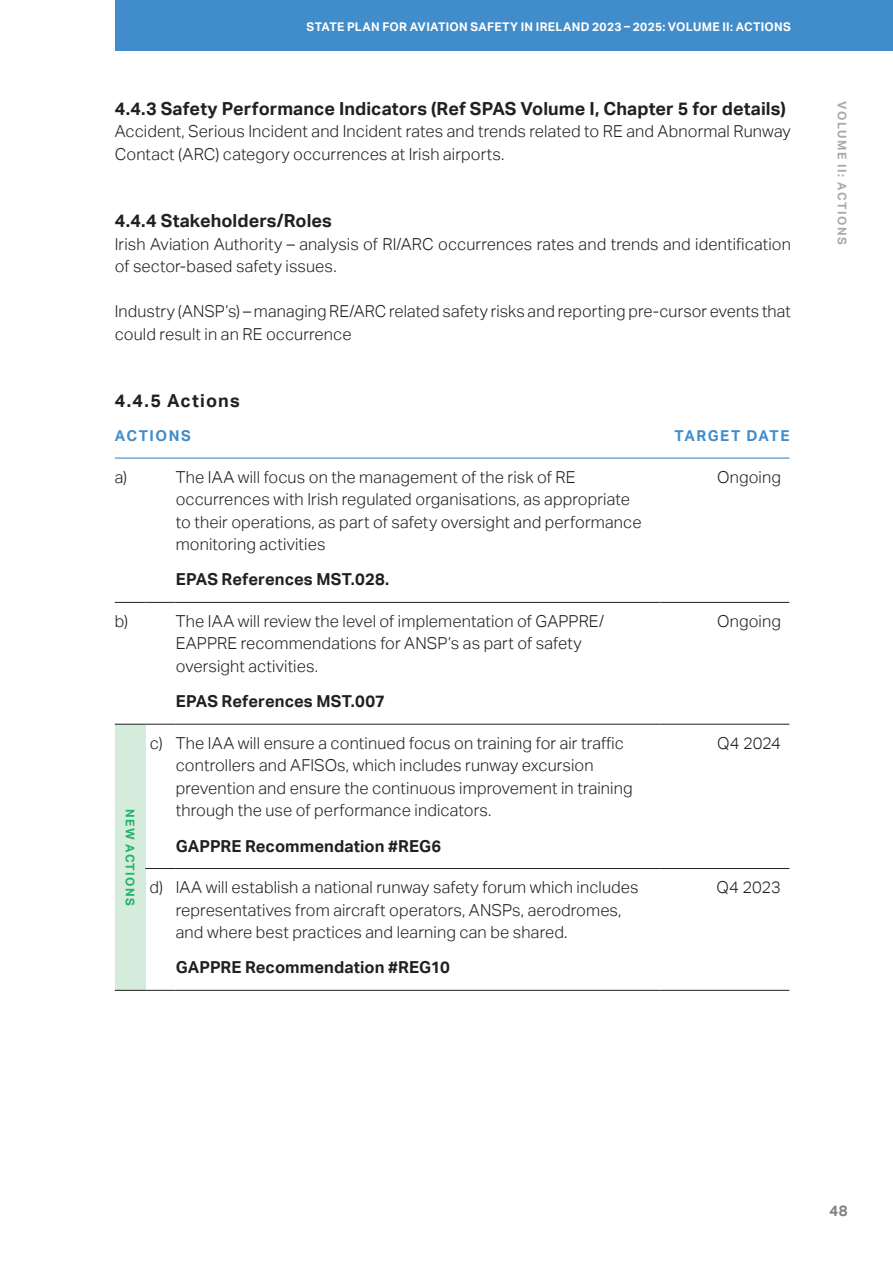
<style>
.page{position:relative;width:893px;height:1263px;background:#fff}
.page>*{position:absolute;margin:0;border:0;box-sizing:border-box;transform-origin:0 0}
.t1{font:700 18px "Aktiv Grotesk";letter-spacing:.005em;color:#231f20}
.t2{font:700 18px "Aktiv Grotesk";letter-spacing:.065em;color:#231f20}
.Actions{font:300 16.5px/22.5px "Aktiv Grotesk";letter-spacing:.005em;color:#231f20}
.Body_Copy{font:300 16.5px/22.5px "Aktiv Grotesk";letter-spacing:.005em;color:#231f20}
.Actions-2{font:700 16.5px "Aktiv Grotesk";letter-spacing:.005em;color:#231f20}
.Subhead_3{font:700 15px "Aktiv Grotesk";letter-spacing:.105em;color:#418cca}
.t3{font:700 15px "Aktiv Grotesk";color:#808285}
.t4{font:700 12px "Aktiv Grotesk";letter-spacing:.025em;color:#fff}
.t5{font:700 12px "Aktiv Grotesk";letter-spacing:.125em;color:#a8a9ad}
.Body_Copy-2{font:700 12px "Aktiv Grotesk";letter-spacing:.115em;color:#1eb26a}
</style>
<div class="page">
<div style="left:115px;top:0;width:778px;height:51px;background:#418cca"></div>
<div style="left:115px;top:724px;width:30px;height:266px;background:#d5ebdb"></div>
<hr style="left:115px;top:457px;width:30px;height:2px;background:#418cca">
<hr style="left:145px;top:457px;width:31px;height:2px;background:#418cca">
<hr style="left:176px;top:457px;width:484px;height:2px;background:#418cca">
<hr style="left:660px;top:457px;width:129px;height:2px;background:#418cca">
<hr style="left:115px;top:602px;width:30px;height:1px;background:#231f20">
<hr style="left:145px;top:602px;width:31px;height:1px;background:#231f20">
<hr style="left:176px;top:602px;width:484px;height:1px;background:#231f20">
<hr style="left:660px;top:602px;width:129px;height:1px;background:#231f20">
<hr style="left:115px;top:724px;width:30px;height:1px;background:#231f20">
<hr style="left:145px;top:724px;width:31px;height:1px;background:#231f20">
<hr style="left:176px;top:724px;width:484px;height:1px;background:#231f20">
<hr style="left:660px;top:724px;width:129px;height:1px;background:#231f20">
<hr style="left:145px;top:868px;width:31px;height:1px;background:#231f20">
<hr style="left:176px;top:868px;width:484px;height:1px;background:#231f20">
<hr style="left:660px;top:868px;width:129px;height:1px;background:#231f20">
<hr style="left:145px;top:990px;width:31px;height:1px;background:#231f20">
<hr style="left:176px;top:990px;width:484px;height:1px;background:#231f20">
<hr style="left:660px;top:990px;width:129px;height:1px;background:#231f20">
<hr style="left:115px;top:990px;width:30px;height:1px;background:#231f20">
<p class="t4" style="left:307px;top:20px;width:486px">STATE PLAN FOR AVIATION SAFETY IN IRELAND 2023 – 2025: VOLUME II: ACTIONS</p>
<h3 class="t1" style="left:115px;top:98px;width:672px">4.4.3 Safety Performance Indicators (Ref SPAS Volume I, Chapter 5 for details)</h3>
<p class="Body_Copy" style="left:115px;top:120px;width:677px">Accident, Serious Incident and Incident rates and trends related to RE and Abnormal Runway<br>Contact (ARC) category occurrences at Irish airports.</p>
<h3 class="t1" style="left:115px;top:211px;width:219px">4.4.4 Stakeholders/Roles</h3>
<p class="Body_Copy" style="left:115px;top:233px;width:678px">Irish Aviation Authority – analysis of RI/ARC occurrences rates and trends and identification of sector-based safety issues.</p>
<p class="Body_Copy" style="left:115px;top:300px;width:678px">Industry (ANSP’s) – managing RE/ARC related safety risks and reporting pre-cursor events that could result in an RE occurrence</p>
<h3 class="t2" style="left:115px;top:391px;width:127px">4.4.5 Actions</h3>
<p class="Subhead_3" style="left:115px;top:427px;width:78px">ACTIONS</p>
<p class="Subhead_3" style="left:675px;top:427px;width:116px">TARGET DATE</p>
<p class="Body_Copy" style="left:115px;top:466px;width:14px">a)</p>
<p class="Actions" style="left:176px;top:466px;width:467px">The IAA will focus on the management of the risk of RE occurrences with Irish regulated organisations, as appropriate to their operations, as part of safety oversight and performance monitoring activities</p>
<p class="Actions-2" style="left:176px;top:570px;width:215px">EPAS References MST.028.</p>
<p class="Body_Copy" style="left:717px;top:466px;width:65px">Ongoing</p>
<p class="Body_Copy" style="left:115px;top:610px;width:15px">b)</p>
<p class="Actions" style="left:176px;top:610px;width:430px">The IAA will review the level of implementation of GAPPRE/<br>EAPPRE recommendations for ANSP’s as part of safety oversight activities.</p>
<p class="Actions-2" style="left:176px;top:692px;width:211px">EPAS References MST.007</p>
<p class="Body_Copy-2" style="left:137px;top:809px;width:98px;rotate:90deg">NEW ACTIONS</p>
<p class="Body_Copy" style="left:150px;top:732px;width:14px">c)</p>
<p class="Actions" style="left:176px;top:732px;width:458px">The IAA will ensure a continued focus on training for air traffic controllers and AFISOs, which includes runway excursion prevention and ensure the continuous improvement in training through the use of performance indicators.</p>
<p class="Actions-2" style="left:176px;top:836px;width:267px">GAPPRE Recommendation #REG6</p>
<p class="Body_Copy" style="left:149px;top:876px;width:15px">d)</p>
<p class="Actions" style="left:176px;top:876px;width:464px">IAA will establish a national runway safety forum which includes representatives from aircraft operators, ANSPs, aerodromes, and where best practices and learning can be shared.</p>
<p class="Actions-2" style="left:176px;top:958px;width:276px">GAPPRE Recommendation #REG10</p>
<p class="Body_Copy" style="left:717px;top:610px;width:65px">Ongoing</p>
<p class="Body_Copy" style="left:717px;top:732px;width:65px">Q4 2024</p>
<p class="Body_Copy" style="left:717px;top:876px;width:66px">Q4 2023</p>
<p class="t5" style="left:849px;top:101px;width:145px;rotate:90deg">VOLUME II: ACTIONS</p>
<p class="t3" style="left:829px;top:1202px;width:20px">48</p>
</div>
